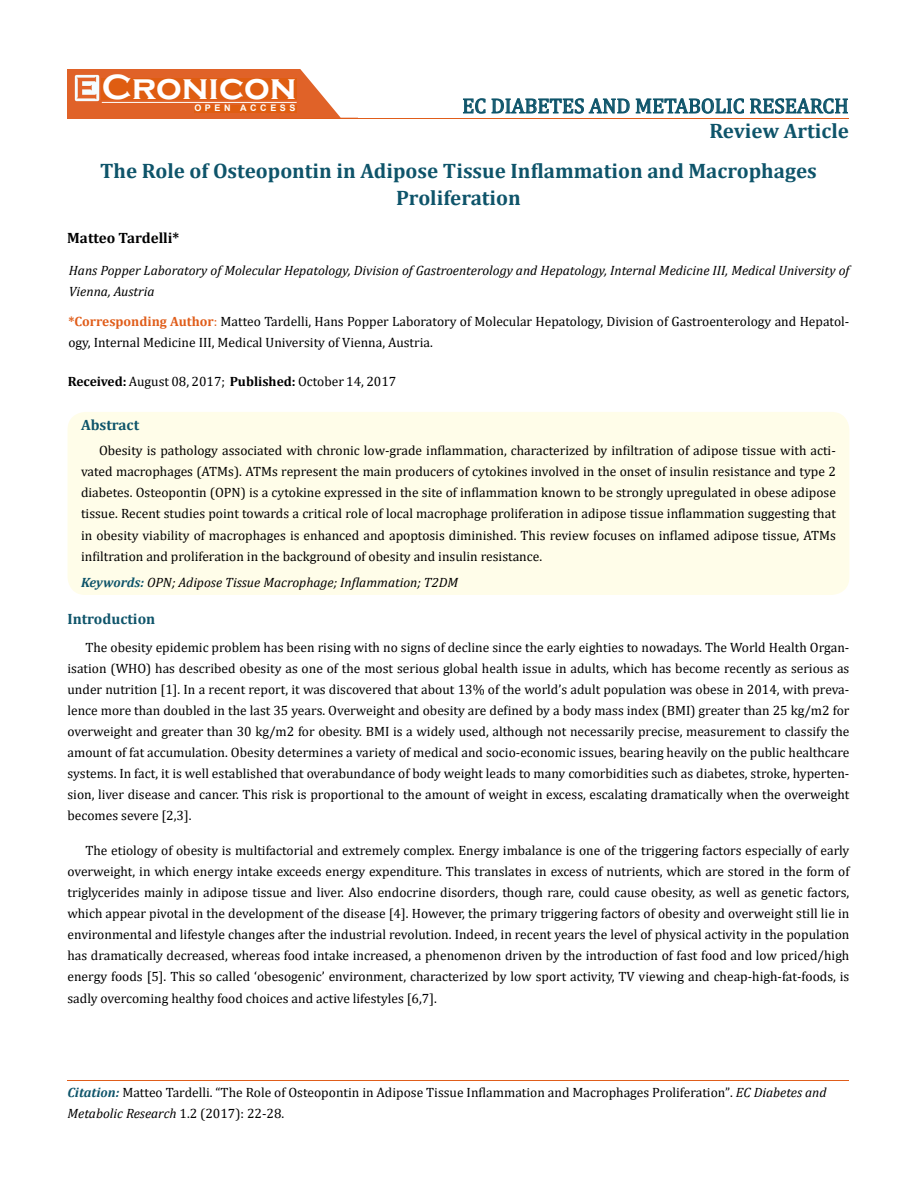
<style>
.page{position:relative;width:917px;height:1190px;background:#fff}
.page>*{position:absolute;margin:0;border:0;box-sizing:border-box;transform-origin:0 0}
.t1{font:700 36px "Copperplate Gothic";color:#fff}
.t2{font:700 21px/40.2px "Cambria";color:#0e546a}
.t3{font:21px "Cambria";color:#0e546a}
.t4{font:700 15px "Cambria";color:#0e546a}
.t5{font:700 15px "Cambria";color:#000}
.t6{font:13.5px/21px "Cambria";color:#000;text-align:justify}
.t7{font:italic 13.5px/21px "Cambria";color:#000}
.t8{font:700 9px "Arial";letter-spacing:.4em;color:#fff}
.s1{font-weight:700;color:#e05d1a}
.s2{color:#e05d1a}
.s3{font-weight:700}
.s4{font-weight:700;color:#0e546a}
.s5{font-weight:700;font-style:italic;color:#0e546a}
.s6{font-size:13.35px}
.s7{font-style:italic}
</style>
<div class="page">
<div style="left:67px;top:70px;width:290px;height:49px;background:#e06228"></div>
<svg style="left:300px;top:69px;width:58px;height:49px"></svg>
<img style="left:75px;top:75px;width:24px;height:26px">
<div style="left:102px;top:79px;width:195px;height:21px;background:#df5d11"></div>
<div style="left:194px;top:105px;width:103px;height:7px;background:#df5d11"></div>
<svg style="left:463px;top:98px;width:385px;height:16px"></svg>
<hr style="left:102px;top:102px;width:194px;height:1px;background:#fff">
<hr style="left:279px;top:118px;width:569px;height:1px;background:#e05d1a">
<hr style="left:67px;top:1080px;width:782px;height:1px;background:#e05d1a">
<div style="left:67px;top:412px;width:782px;height:183px;background:#fffde9;border-radius:18px"></div>
<h1 class="t1" style="left:102px;top:68px;width:196px">Cronicon</h1>
<p class="t8" style="left:194px;top:102px;width:103px">OPEN ACCESS</p>
<h2 class="t3" style="left:462px;top:93px;width:388px">EC DIABETES AND METABOLIC RESEARCH</h2>
<h2 class="t2" style="left:100px;top:110px;width:750px;text-indent:609px">Review Article<br>The Role of Osteopontin in Adipose Tissue Inflammation and Macrophages</h2>
<h2 class="t2" style="left:396px;top:177px;width:126px">Proliferation</h2>
<p class="t5" style="left:67px;top:227px;width:114px">Matteo Tardelli*</p>
<p class="t7" style="left:69px;top:259px;width:782px">Hans Popper Laboratory of Molecular Hepatology, Division of Gastroenterology and Hepatology, Internal Medicine III, Medical University of<br>Vienna, Austria</p>
<p class="t6" style="left:68px;top:311px;width:782px"><span class="s1">*Corresponding Author</span><span class="s2">:</span> Matteo Tardelli, Hans Popper Laboratory of Molecular Hepatology, Division of Gastroenterology and Hepatol&shy;ogy, Internal Medicine III, Medical University of Vienna, Austria.</p>
<p class="t6" style="left:68px;top:371px;width:330px"><span class="s3">Received:</span> August 08, 2017; <span class="s3">Published:</span> October 14, 2017</p>
<p class="t4" style="left:81px;top:414px;width:60px">Abstract</p>
<p class="t6" style="left:81px;top:440px;width:756px;text-indent:18px">Obesity is pathology associated with chronic low-grade inflammation, characterized by infiltration of adipose tissue with acti&shy;vated macrophages (ATMs). ATMs represent the main producers of cytokines involved in the onset of insulin resistance and type 2 diabetes. Osteopontin (OPN) is a cytokine expressed in the site of inflammation known to be strongly upregulated in obese adipose tissue. Recent studies point towards a critical role of local macrophage proliferation in adipose tissue inflammation suggesting that in obesity viability of macrophages is enhanced and apoptosis diminished. This review focuses on inflamed adipose tissue, ATMs infiltration and proliferation in the background of obesity and insulin resistance.</p>
<p class="t7" style="left:81px;top:571px;width:379px"><span class="s4">Keywords:</span> OPN; Adipose Tissue Macrophage; Inflammation; T2DM</p>
<p class="t4" style="left:67px;top:608px;width:89px">Introduction</p>
<p class="t6" style="left:67px;top:637px;width:783px;text-indent:18px">The obesity epidemic problem has been rising with no signs of decline since the early eighties to nowadays. The World Health Organ&shy;isation (WHO) has described obesity as one of the most serious global health issue in adults, which has become recently as serious as under nutrition [1]. In a recent report, it was discovered that about 13% of the world’s adult population was obese in 2014, with preva&shy;lence more than doubled in the last 35 years. Overweight and obesity are defined by a body mass index (BMI) greater than 25 kg/m2 for overweight and greater than 30 kg/m2 for obesity. BMI is a widely used, although not necessarily precise, measurement to classify the amount of fat accumulation. Obesity determines a variety of medical and socio-economic issues, bearing heavily on the public healthcare systems. In fact, it is well established that overabundance of body weight leads to many comorbidities such as diabetes, stroke, hyperten&shy;sion, liver disease and cancer. This risk is proportional to the amount of weight in excess, escalating dramatically when the overweight becomes severe [2,3].</p>
<p class="t6" style="left:67px;top:840px;width:783px;text-indent:18px">The etiology of obesity is multifactorial and extremely complex. Energy imbalance is one of the triggering factors especially of early overweight, in which energy intake exceeds energy expenditure. This translates in excess of nutrients, which are stored in the form of triglycerides mainly in adipose tissue and liver. Also endocrine disorders, though rare, could cause obesity, as well as genetic factors, which appear pivotal in the development of the disease [4]. However, the primary triggering factors of obesity and overweight still lie in environmental and lifestyle changes after the industrial revolution. Indeed, in recent years the level of physical activity in the population has dramatically decreased, whereas food intake increased, a phenomenon driven by the introduction of fast food and low priced/high energy foods [5]. This so called ‘obesogenic’ environment, characterized by low sport activity, TV viewing and cheap-high-fat-foods, is sadly overcoming healthy food choices and active lifestyles [6,7].</p>
<p class="t6" style="left:67px;top:1081px;width:760px"><span class="s5">Citation:</span> Matteo Tardelli. “The Role of Osteopontin in Adipose Tissue Inflammation and Macrophages Proliferation”<span class="s6">.</span> <span class="s7">EC Diabetes and<br>Metabolic Research</span> <span class="s6">1</span>.2 (2017): 22-28.</p>
</div>
